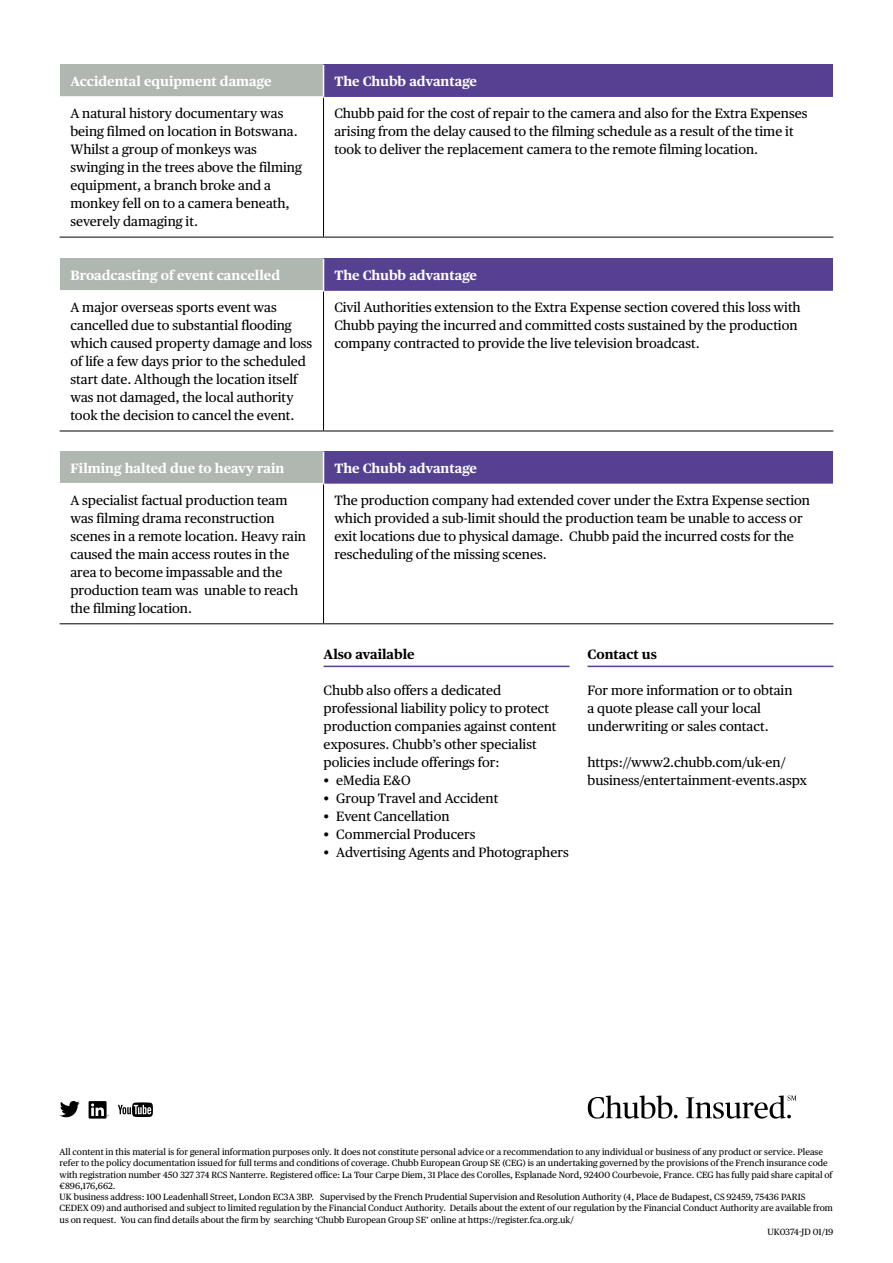
<style>
.page{position:relative;width:893px;height:1263px;background:#fff}
.page>*{position:absolute;margin:0;border:0;box-sizing:border-box;transform-origin:0 0}
.t1{font:13.5px/18px "Chubb Publico Text";color:#000}
.t2{font:700 13.5px "Chubb Publico Text";color:#fff}
.t3{font:700 13.5px "Chubb Publico Text";color:#000}
.t4{font:9px/11.2px "Chubb Publico Text";color:#000}
</style>
<div class="page">
<hr style="left:324px;top:666px;width:245px;height:1px;background:#564092">
<hr style="left:587px;top:666px;width:246px;height:1px;background:#564092">
<div style="left:60px;top:451px;width:264px;height:33px;background:#afb7b0"></div>
<div style="left:324px;top:451px;width:509px;height:33px;background:#564092"></div>
<hr style="left:60px;top:483px;width:264px;height:1px;background:#fff">
<hr style="left:323px;top:451px;width:1px;height:32px;background:#fff">
<hr style="left:323px;top:484px;width:1px;height:139px;background:#000">
<hr style="left:60px;top:623px;width:264px;height:1px;background:#000">
<hr style="left:324px;top:623px;width:509px;height:1px;background:#000">
<div style="left:60px;top:259px;width:264px;height:32px;background:#afb7b0"></div>
<div style="left:324px;top:259px;width:509px;height:32px;background:#564092"></div>
<svg style="left:60px;top:430px;width:773px;height:1px"></svg>
<hr style="left:60px;top:290px;width:264px;height:2px;background:#fff">
<hr style="left:323px;top:259px;width:1px;height:31px;background:#fff">
<hr style="left:323px;top:292px;width:1px;height:139px;background:#000">
<hr style="left:60px;top:431px;width:264px;height:1px;background:#000">
<hr style="left:324px;top:431px;width:509px;height:1px;background:#000">
<div style="left:60px;top:65px;width:264px;height:32px;background:#afb7b0"></div>
<div style="left:324px;top:65px;width:509px;height:32px;background:#564092"></div>
<svg style="left:60px;top:236px;width:773px;height:1px"></svg>
<hr style="left:60px;top:96px;width:264px;height:2px;background:#fff">
<hr style="left:323px;top:65px;width:1px;height:31px;background:#fff">
<hr style="left:323px;top:98px;width:1px;height:139px;background:#000">
<hr style="left:60px;top:237px;width:264px;height:1px;background:#000">
<hr style="left:324px;top:237px;width:509px;height:1px;background:#000">
<svg style="left:89px;top:1101px;width:20px;height:17px"></svg>
<svg style="left:60px;top:1101px;width:20px;height:16px"></svg>
<svg style="left:118px;top:1102px;width:35px;height:15px"></svg>
<svg style="left:588px;top:1095px;width:90px;height:23px"></svg>
<svg style="left:686px;top:1095px;width:110px;height:23px"></svg>
<p class="t2" style="left:70px;top:71px;width:203px">Accidental equipment damage</p>
<p class="t2" style="left:334px;top:71px;width:144px">The Chubb advantage</p>
<p class="t1" style="left:70px;top:104px;width:233px">A natural history documentary was being filmed on location in Botswana.<br>Whilst a group of monkeys was swinging in the trees above the filming equipment, a branch broke and a monkey fell on to a camera beneath, severely damaging it.</p>
<p class="t1" style="left:334px;top:104px;width:475px">Chubb paid for the cost of repair to the camera and also for the Extra Expenses arising from the delay caused to the filming schedule as a result of the time it took to deliver the replacement camera to the remote filming location.</p>
<p class="t2" style="left:70px;top:265px;width:211px">Broadcasting of event cancelled</p>
<p class="t2" style="left:334px;top:265px;width:144px">The Chubb advantage</p>
<p class="t1" style="left:70px;top:298px;width:243px">A major overseas sports event was cancelled due to substantial flooding which caused property damage and loss of life a few days prior to the scheduled start date. Although the location itself was not damaged, the local authority took the decision to cancel the event.</p>
<p class="t1" style="left:334px;top:298px;width:468px">Civil Authorities extension to the Extra Expense section covered this loss with<br>Chubb paying the incurred and committed costs sustained by the production company contracted to provide the live television broadcast.</p>
<p class="t2" style="left:70px;top:458px;width:216px">Filming halted due to heavy rain</p>
<p class="t2" style="left:334px;top:458px;width:144px">The Chubb advantage</p>
<p class="t1" style="left:70px;top:490px;width:237px">A specialist factual production team was filming drama reconstruction scenes in a remote location. Heavy rain caused the main access routes in the area to become impassable and the production team was unable to reach the filming location.</p>
<p class="t1" style="left:334px;top:490px;width:477px">The production company had extended cover under the Extra Expense section which provided a sub-limit should the production team be unable to access or exit locations due to physical damage. Chubb paid the incurred costs for the rescheduling of the missing scenes.</p>
<p class="t3" style="left:324px;top:644px;width:93px">Also available</p>
<p class="t1" style="left:324px;top:680px;width:234px">Chubb also offers a dedicated professional liability policy to protect production companies against content exposures. Chubb’s other specialist policies include offerings for:</p>
<p class="t1" style="left:324px;top:770px;width:89px">• eMedia E&amp;O</p>
<p class="t1" style="left:324px;top:788px;width:176px">• Group Travel and Accident</p>
<p class="t1" style="left:324px;top:806px;width:128px">• Event Cancellation</p>
<p class="t1" style="left:324px;top:824px;width:154px">• Commercial Producers</p>
<p class="t1" style="left:324px;top:842px;width:247px">• Advertising Agents and Photographers</p>
<p class="t3" style="left:587px;top:644px;width:71px">Contact us</p>
<p class="t1" style="left:587px;top:680px;width:207px">For more information or to obtain a quote please call your local underwriting or sales contact.</p>
<p class="t1" style="left:587px;top:752px;width:221px">https://www2.chubb.com/uk-en/ business/entertainment-events.aspx</p>
<p class="t4" style="left:60px;top:1146px;width:775px">All content in this material is for general information purposes only. It does not constitute personal advice or a recommendation to any individual or business of any product or service. Please refer to the policy documentation issued for full terms and conditions of coverage. Chubb European Group SE (CEG) is an undertaking governed by the provisions of the French insurance code with registration number 450 327 374 RCS Nanterre. Registered office: La Tour Carpe Diem, 31 Place des Corolles, Esplanade Nord, 92400 Courbevoie, France. CEG has fully paid share capital of €896,176,662.<br>UK business address: 100 Leadenhall Street, London EC3A 3BP. Supervised by the French Prudential Supervision and Resolution Authority (4, Place de Budapest, CS 92459, 75436 PARIS CEDEX 09) and authorised and subject to limited regulation by the Financial Conduct Authority. Details about the extent of our regulation by the Financial Conduct Authority are available from us on request. You can find details about the firm by searching ‘Chubb European Group SE’ online at https://register.fca.org.uk/</p>
<p class="t4" style="left:767px;top:1225px;width:67px">UK0374-JD 01/19</p>
</div>
